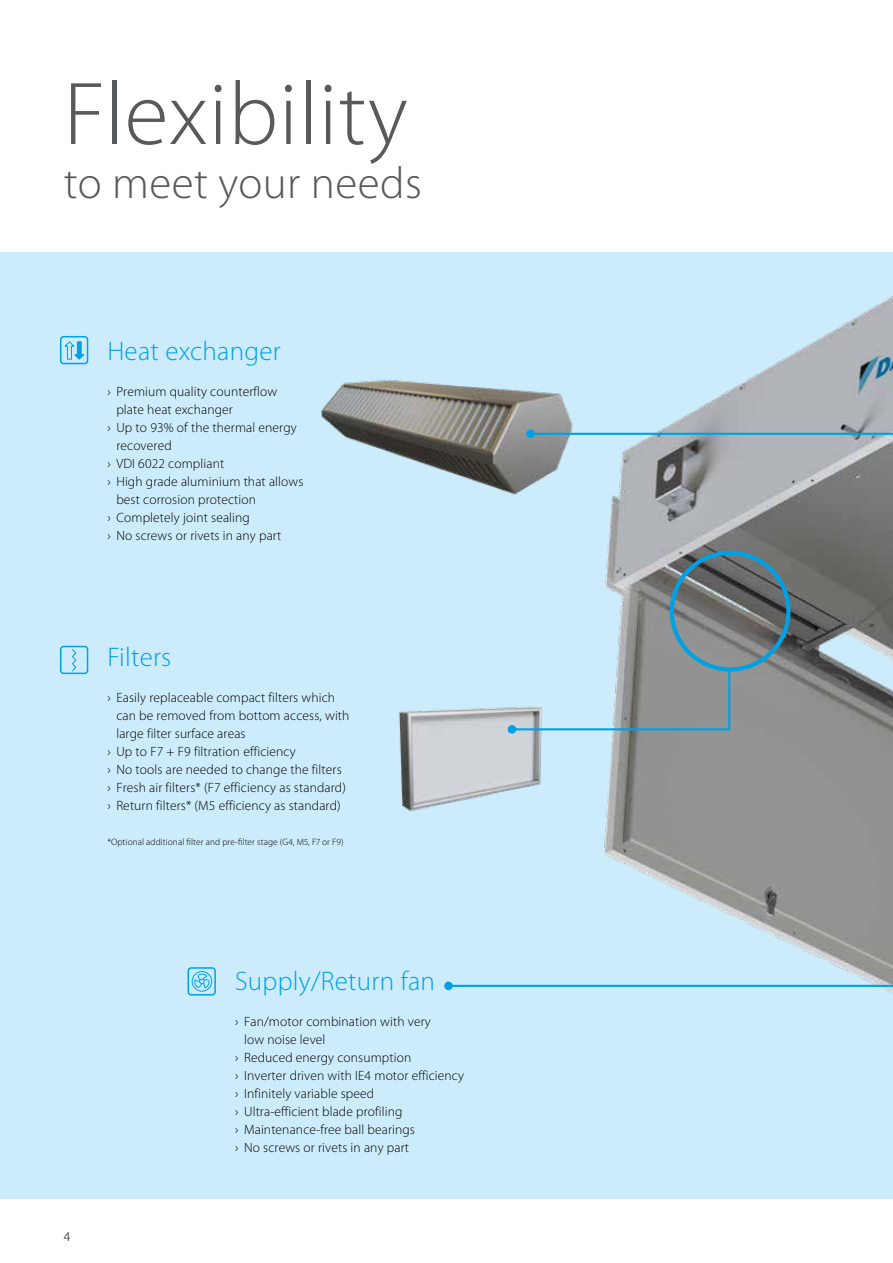
<style>
.page{position:relative;width:893px;height:1263px;background:#fff}
.page>*{position:absolute;margin:0;border:0;box-sizing:border-box;transform-origin:0 0}
.t1{font:300 90px "Myriad Pro";letter-spacing:.01em;color:#58595b}
.t2{font:300 45px "Myriad Pro";letter-spacing:.01em;color:#58595b}
.t3{font:300 27px "Myriad Pro";letter-spacing:.01em;color:#00a1e4}
.t4{font:300 13.5px "Myriad Pro";letter-spacing:.01em;color:#000}
.t5{font:300 9.3px "Myriad Pro";letter-spacing:.01em;color:#000}
</style>
<div class="page">
<div style="left:0;top:252px;width:893px;height:946px;background:#ccecfc"></div>
<img style="left:445px;top:296px;width:448px;height:698px">
<img style="left:321px;top:360px;width:256px;height:139px">
<img style="left:398px;top:686px;width:48px;height:145px">
<hr style="left:530px;top:433px;width:363px;height:2px;background:#00a1e4">
<div style="left:526px;top:430px;width:9px;height:8px;background:#00a1e4;border-radius:50%"></div>
<svg style="left:446px;top:679px;width:447px;height:309px"></svg>
<svg style="left:444px;top:981px;width:9px;height:9px"></svg>
<svg style="left:510px;top:549px;width:283px;height:182px"></svg>
<div style="left:508px;top:725px;width:8px;height:9px;background:#00a1e4;border-radius:50%"></div>
<svg style="left:60px;top:336px;width:28px;height:28px"></svg>
<svg style="left:60px;top:646px;width:28px;height:28px"></svg>
<svg style="left:188px;top:967px;width:28px;height:28px"></svg>
<h1 class="t1" style="left:64px;top:65px;width:345px">Flexibility</h1>
<h2 class="t2" style="left:64px;top:158px;width:360px">to meet your needs</h2>
<h3 class="t3" style="left:107px;top:336px;width:175px">Heat exchanger</h3>
<p class="t4" style="left:107px;top:384px;width:171px">› Premium quality counterflow</p>
<p class="t4" style="left:116px;top:402px;width:118px">plate heat exchanger</p>
<p class="t4" style="left:107px;top:420px;width:191px">› Up to 93% of the thermal energy</p>
<p class="t4" style="left:116px;top:438px;width:57px">recovered</p>
<p class="t4" style="left:107px;top:456px;width:118px">› VDI 6022 compliant</p>
<p class="t4" style="left:107px;top:474px;width:198px">› High grade aluminium that allows</p>
<p class="t4" style="left:116px;top:492px;width:141px">best corrosion protection</p>
<p class="t4" style="left:107px;top:510px;width:144px">› Completely joint sealing</p>
<p class="t4" style="left:107px;top:528px;width:175px">› No screws or rivets in any part</p>
<h3 class="t3" style="left:107px;top:642px;width:65px">Filters</h3>
<p class="t4" style="left:107px;top:690px;width:229px">› Easily replaceable compact filters which</p>
<p class="t4" style="left:116px;top:708px;width:235px">can be removed from bottom access, with</p>
<p class="t4" style="left:116px;top:726px;width:131px">large filter surface areas</p>
<p class="t4" style="left:107px;top:744px;width:190px">› Up to F7 + F9 filtration efficiency</p>
<p class="t4" style="left:107px;top:762px;width:236px">› No tools are needed to change the filters</p>
<p class="t4" style="left:107px;top:780px;width:240px">› Fresh air filters* (F7 efficiency as standard)</p>
<p class="t4" style="left:107px;top:798px;width:235px">› Return filters* (M5 efficiency as standard)</p>
<p class="t5" style="left:107px;top:836px;width:238px">*Optional additional filter and pre-filter stage (G4, M5, F7 or F9)</p>
<p class="t4" style="left:64px;top:1229px;width:8px">4</p>
<h3 class="t3" style="left:235px;top:966px;width:201px">Supply/Return fan</h3>
<p class="t4" style="left:235px;top:1014px;width:197px">› Fan/motor combination with very</p>
<p class="t4" style="left:244px;top:1032px;width:83px">low noise level</p>
<p class="t4" style="left:235px;top:1050px;width:178px">› Reduced energy consumption</p>
<p class="t4" style="left:235px;top:1068px;width:230px">› Inverter driven with IE4 motor efficiency</p>
<p class="t4" style="left:235px;top:1086px;width:141px">› Infinitely variable speed</p>
<p class="t4" style="left:235px;top:1104px;width:169px">› Ultra-efficient blade profiling</p>
<p class="t4" style="left:235px;top:1122px;width:181px">› Maintenance-free ball bearings</p>
<p class="t4" style="left:235px;top:1140px;width:175px">› No screws or rivets in any part</p>
</div>
